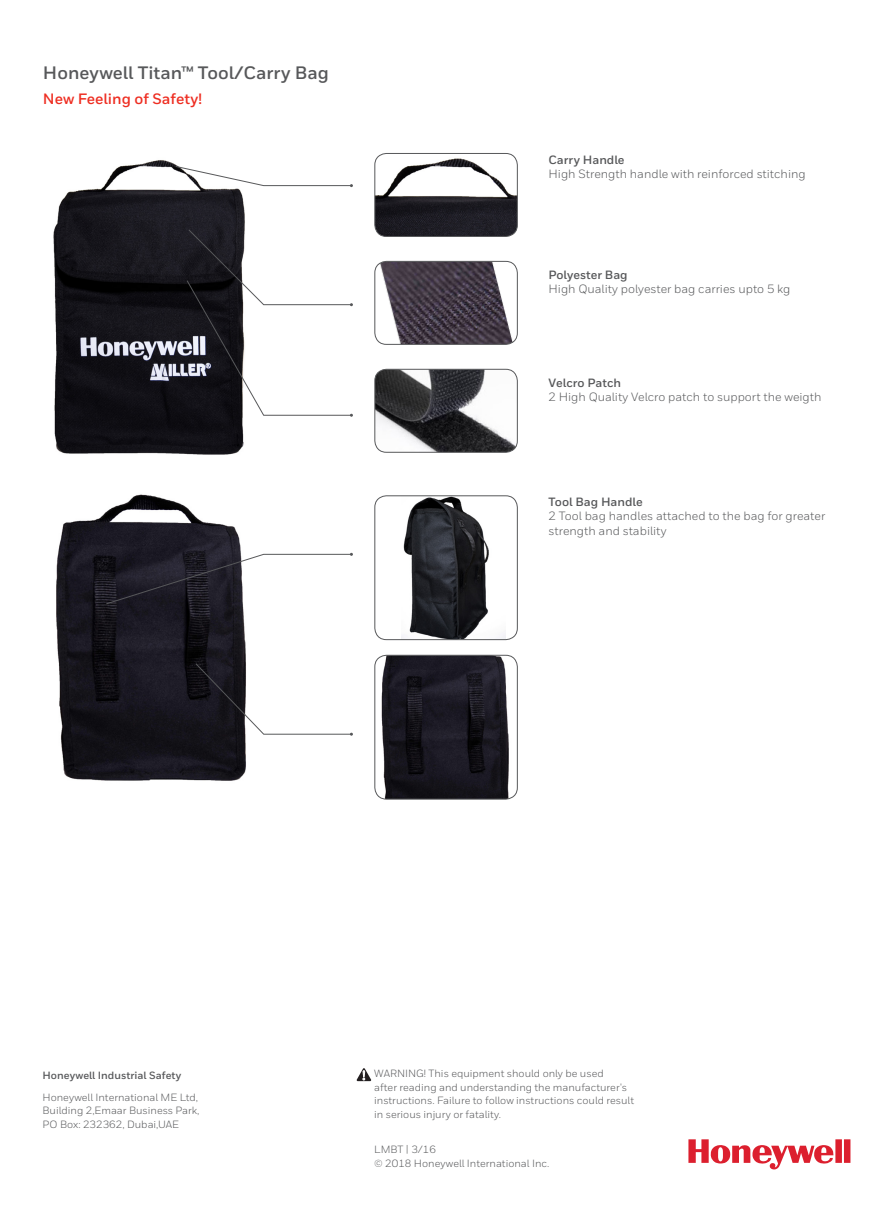
<style>
.page{position:relative;width:893px;height:1212px;background:#fff}
.page>*{position:absolute;margin:0;border:0;box-sizing:border-box;transform-origin:0 0}
.t1{font:700 18px "Honeywell Sans";color:#57585a}
.t2{font:700 15px "Honeywell Sans";color:#ee2e22}
.t3{font:12px/14.4px "Honeywell Sans";color:#57585a}
.t4{font:700 12px "Honeywell Sans";color:#57585a}
.t5{font:10.5px/13.5px "Honeywell Sans";color:#57585a}
.t6{font:700 10.5px "Honeywell Sans";color:#57585a}
</style>
<div class="page">
<svg style="left:688px;top:1139px;width:162px;height:31px"></svg>
<svg style="left:357px;top:1068px;width:14px;height:13px"></svg>
<img style="left:53px;top:160px;width:192px;height:295px">
<img style="left:56px;top:494px;width:190px;height:287px">
<img style="left:376px;top:153px;width:141px;height:83px">
<div style="left:374px;top:153px;width:144px;height:84px;border:1px solid #57585a;border-radius:12px"></div>
<img style="left:375px;top:261px;width:142px;height:82px">
<div style="left:374px;top:261px;width:144px;height:84px;border:1px solid #57585a;border-radius:12px"></div>
<img style="left:375px;top:369px;width:142px;height:82px">
<div style="left:374px;top:369px;width:144px;height:84px;border:1px solid #57585a;border-radius:12px"></div>
<img style="left:402px;top:497px;width:103px;height:141px">
<div style="left:374px;top:495px;width:144px;height:145px;border:1px solid #57585a;border-radius:12px"></div>
<img style="left:375px;top:655px;width:142px;height:144px">
<div style="left:374px;top:655px;width:144px;height:144px;border:1px solid #57585a;border-radius:12px"></div>
<svg style="left:175px;top:166px;width:178px;height:21px"></svg>
<svg style="left:186px;top:229px;width:167px;height:188px"></svg>
<svg style="left:105px;top:553px;width:248px;height:52px"></svg>
<svg style="left:195px;top:663px;width:158px;height:73px"></svg>
<p class="t1" style="left:43px;top:62px;width:287px">Honeywell Titan™ Tool/Carry Bag</p>
<p class="t2" style="left:43px;top:90px;width:161px">New Feeling of Safety!</p>
<p class="t4" style="left:549px;top:152px;width:78px">Carry Handle</p>
<p class="t3" style="left:549px;top:167px;width:259px">High Strength handle with reinforced stitching</p>
<p class="t4" style="left:549px;top:267px;width:81px">Polyester Bag</p>
<p class="t3" style="left:549px;top:282px;width:243px">High Quality polyester bag carries upto 5 kg</p>
<p class="t4" style="left:549px;top:375px;width:74px">Velcro Patch</p>
<p class="t3" style="left:549px;top:390px;width:274px">2 High Quality Velcro patch to support the weigth</p>
<p class="t4" style="left:549px;top:494px;width:96px">Tool Bag Handle</p>
<p class="t3" style="left:549px;top:509px;width:278px">2 Tool bag handles attached to the bag for greater strength and stability</p>
<p class="t6" style="left:43px;top:1069px;width:140px">Honeywell Industrial Safety</p>
<p class="t5" style="left:43px;top:1090px;width:157px">Honeywell International ME Ltd,</p>
<p class="t5" style="left:43px;top:1104px;width:158px">Building 2,Emaar Business Park,</p>
<p class="t5" style="left:43px;top:1117px;width:138px">PO Box: 232362, Dubai,UAE</p>
<p class="t5" style="left:374px;top:1067px;width:231px">WARNING! This equipment should only be used</p>
<p class="t5" style="left:374px;top:1080px;width:255px">after reading and understanding the manufacturer's</p>
<p class="t5" style="left:374px;top:1094px;width:261px">instructions. Failure to follow instructions could result in serious injury or fatality.</p>
<p class="t5" style="left:374px;top:1143px;width:63px">LMBT | 3/16</p>
<p class="t5" style="left:374px;top:1156px;width:177px">© 2018 Honeywell International Inc.</p>
</div>
